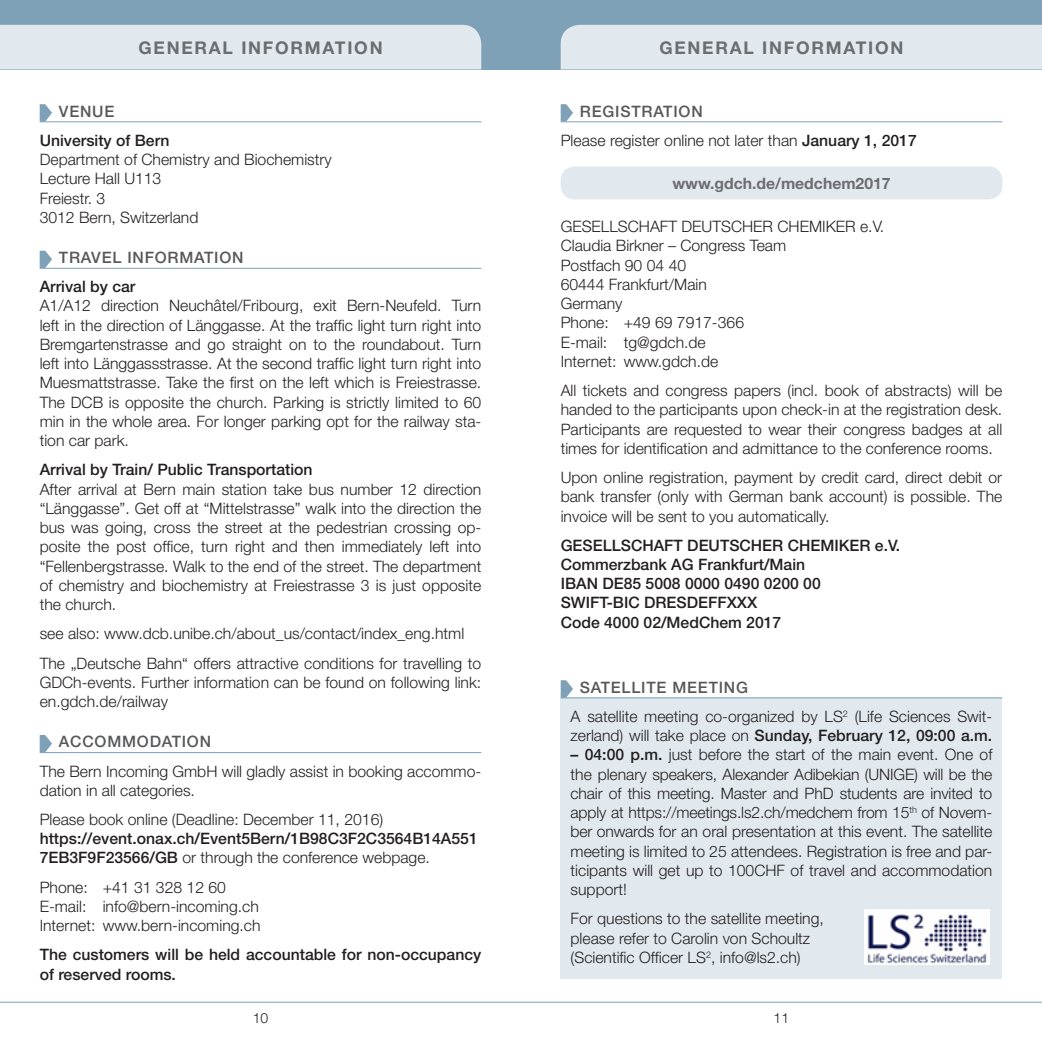
<style>
.page{position:relative;width:1042px;height:1042px;background:#fff}
.page>*{position:absolute;margin:0;border:0;box-sizing:border-box;transform-origin:0 0}
.t1{font:700 17.5px "Helvetica Neue";letter-spacing:.1em;color:#6c6d70}
.t2{font:300 15.75px/19.2px "Helvetica Neue";color:#231f20}
.t3{font:500 15.75px/19.2px "Helvetica Neue";color:#231f20}
.t4{font:500 15.75px "Helvetica Neue";letter-spacing:.05em;color:#57585a}
.t5{font:700 15.75px "Helvetica Neue";color:#6c6d70}
.t6{font:300 14px "Helvetica Neue";color:#231f20}
.s1{font-weight:300}
.s2{font-weight:500;color:#57585a}
.s3{font-weight:500}
</style>
<div class="page">
<div style="left:0;top:0;width:1042px;height:69px;background:#7ea1b7"></div>
<div style="left:0;top:25px;width:481px;height:44px;background:#e1e9ef"></div>
<div style="left:561px;top:25px;width:481px;height:44px;background:#e1e9ef"></div>
<hr style="left:0;top:1002px;width:521px;height:1px;background:#7ea1b7">
<hr style="left:521px;top:1002px;width:521px;height:1px;background:#7ea1b7">
<hr style="left:40px;top:122px;width:441px;height:1px;background:#7ea1b7">
<hr style="left:40px;top:268px;width:441px;height:1px;background:#7ea1b7">
<hr style="left:40px;top:752px;width:441px;height:1px;background:#7ea1b7">
<svg style="left:40px;top:104px;width:12px;height:18px"></svg>
<svg style="left:40px;top:251px;width:12px;height:17px"></svg>
<svg style="left:40px;top:735px;width:12px;height:17px"></svg>
<hr style="left:561px;top:122px;width:441px;height:1px;background:#7ea1b7">
<svg style="left:561px;top:104px;width:12px;height:18px"></svg>
<div style="left:561px;top:166px;width:441px;height:33px;background:#e1e9ef;border-radius:14px"></div>
<div style="left:560px;top:697px;width:442px;height:281px;background:#e1e9ef"></div>
<img style="left:864px;top:909px;width:125px;height:55px">
<hr style="left:561px;top:697px;width:441px;height:1px;background:#7ea1b7">
<svg style="left:561px;top:680px;width:12px;height:17px"></svg>
<p class="t1" style="left:139px;top:37px;width:246px">GENERAL INFORMATION</p>
<p class="t1" style="left:659px;top:37px;width:246px">GENERAL INFORMATION</p>
<p class="t4" style="left:59px;top:102px;width:57px">VENUE</p>
<p class="t3" style="left:40px;top:130px;width:131px">University of Bern</p>
<p class="t2" style="left:40px;top:149px;width:293px">Department of Chemistry and Biochemistry<br>Lecture Hall U113<br>Freiestr. 3<br>3012 Bern, Switzerland</p>
<p class="t4" style="left:59px;top:248px;width:186px">TRAVEL INFORMATION</p>
<p class="t3" style="left:40px;top:277px;width:97px">Arrival by car</p>
<p class="t2" style="left:40px;top:296px;width:443px;text-align:justify">A1/A12 direction Neuchâtel/Fribourg, exit Bern-Neufeld. Turn left in the direction of Länggasse. At the traffic light turn right into Bremgartenstrasse and go straight on to the roundabout. Turn left into Länggassstrasse. At the second traffic light turn right into Muesmattstrasse. Take the first on the left which is Freiestrasse.<br>The DCB is opposite the church. Parking is strictly limited to 60 min in the whole area. For longer parking opt for the railway sta&shy;tion car park.</p>
<p class="t3" style="left:40px;top:460px;width:274px">Arrival by Train/ Public Transportation</p>
<p class="t2" style="left:40px;top:479px;width:443px;text-align:justify">After arrival at Bern main station take bus number 12 direction “Länggasse”. Get off at “Mittelstrasse” walk into the direction the bus was going, cross the street at the pedestrian crossing op&shy;posite the post office, turn right and then immediately left into “Fellenbergstrasse. Walk to the end of the street. The department of chemistry and biochemistry at Freiestrasse 3 is just opposite the church.</p>
<p class="t2" style="left:40px;top:619px;width:443px;line-height:29.2px">see also: www.dcb.unibe.ch/about_us/contact/index_eng.html<br>The „Deutsche Bahn“ offers attractive conditions for travelling to</p>
<p class="t2" style="left:40px;top:672px;width:443px">GDCh-events. Further information can be found on following link: en.gdch.de/railway</p>
<p class="t4" style="left:59px;top:732px;width:154px">ACCOMMODATION</p>
<p class="t2" style="left:40px;top:761px;width:443px">The Bern Incoming GmbH will gladly assist in booking accommo&shy;dation in all categories.</p>
<p class="t2" style="left:40px;top:809px;width:345px">Please book online (Deadline: December 11, 2016)</p>
<p class="t3" style="left:40px;top:829px;width:439px">https://event.onax.ch/Event5Bern/1B98C3F2C3564B14A551<br>7EB3F9F23566/GB <span class="s1">or through the conference webpage.</span></p>
<p class="t2" style="left:40px;top:877px;width:222px">Phone: +41 31 328 12 60<br>E-mail: info@bern-incoming.ch<br>Internet: www.bern-incoming.ch</p>
<p class="t3" style="left:40px;top:945px;width:443px">The customers will be held accountable for non-occupancy of reserved rooms.</p>
<p class="t2" style="left:561px;top:96px;width:357px;line-height:29.2px;text-indent:19px"><span class="s2">REGISTRATION<br></span>Please register online not later than <span class="s3">January 1, 2017</span></p>
<p class="t5" style="left:672px;top:174px;width:220px">www.gdch.de/medchem2017</p>
<p class="t2" style="left:561px;top:217px;width:325px">GESELLSCHAFT DEUTSCHER CHEMIKER e.V.<br>Claudia Birkner – Congress Team<br>Postfach 90 04 40<br>60444 Frankfurt/Main<br>Germany<br>Phone: +49 69 7917-366<br>E-mail: tg@gdch.de<br>Internet: www.gdch.de</p>
<p class="t2" style="left:561px;top:380px;width:443px;text-align:justify">All tickets and congress papers (incl. book of abstracts) will be handed to the participants upon check-in at the registration desk.<br>Participants are requested to wear their congress badges at all times for identification and admittance to the conference rooms.</p>
<p class="t2" style="left:561px;top:467px;width:443px;text-align:justify">Upon online registration, payment by credit card, direct debit or bank transfer (only with German bank account) is possible. The invoice will be sent to you automatically.</p>
<p class="t3" style="left:561px;top:535px;width:341px">GESELLSCHAFT DEUTSCHER CHEMIKER e.V.<br>Commerzbank AG Frankfurt/Main<br>IBAN DE85 5008 0000 0490 0200 00<br>SWIFT-BIC DRESDEFFXXX<br>Code 4000 02/MedChem 2017</p>
<p class="t2" style="left:570px;top:672px;width:423px;line-height:29.2px;text-indent:9px"><span class="s2">SATELLITE MEETING<br></span>A satellite meeting co-organized by LS<sup>2</sup> (Life Sciences Swit-</p>
<p class="t3" style="left:570px;top:726px;width:423px"><span class="s1">zerland) will take place on</span> Sunday, February 12, 09:00 a.m.</p>
<p class="t2" style="left:570px;top:745px;width:423px;text-align:justify"><span class="s3">– 04:00 p.m.</span> just before the start of the main event. One of the plenary speakers, Alexander Adibekian (UNIGE) will be the chair of this meeting. Master and PhD students are invited to apply at https://meetings.ls2.ch/medchem from 15<sup>th</sup> of Novem&shy;ber onwards for an oral presentation at this event. The satellite meeting is limited to 25 attendees. Registration is free and par&shy;ticipants will get up to 100CHF of travel and accommodation support!</p>
<p class="t2" style="left:570px;top:909px;width:255px">For questions to the satellite meeting, please refer to Carolin von Schoultz (Scientific Officer LS<sup>2</sup>, info@ls2.ch)</p>
<p class="t6" style="left:253px;top:1010px;width:17px">10</p>
<p class="t6" style="left:773px;top:1010px;width:17px">11</p>
</div>
